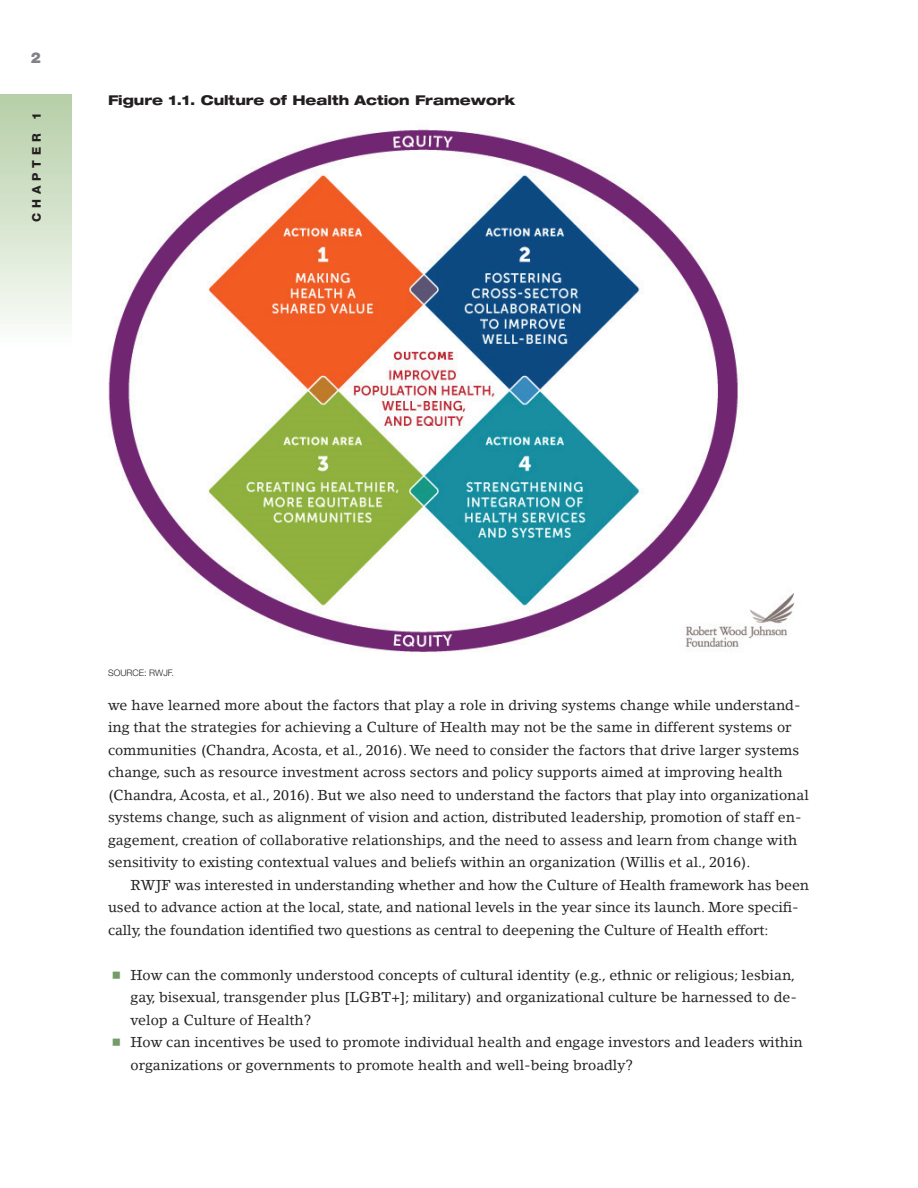
<style>
.page{position:relative;width:918px;height:1188px;background:#fff}
.page>*{position:absolute;margin:0;border:0;box-sizing:border-box;transform-origin:0 0}
.t1{font:900 15px "Helvetica Neue LT Std";color:#808285}
.t2{font:14.25px/22.5px "Lino Letter";color:#231f20}
.t3{font:800 expanded 13.5px "Helvetica Neue LT Std";color:#231f20}
.t4{font:800 12px "Helvetica Neue LT Std";letter-spacing:.4em;color:#231f20}
.t5{font:300 9px "Helvetica Neue LT Std";color:#231f20}
</style>
<div class="page">
<div style="left:0;top:95px;width:72px;height:252px;background:linear-gradient(to bottom,#b5cea6,#fbfdfb)"></div>
<img style="left:108px;top:129px;width:687px;height:523px">
<p class="t1" style="left:31px;top:49px;width:12px">2</p>
<p class="t4" style="left:29px;top:222px;width:111px;rotate:-90deg">CHAPTER 1</p>
<p class="t3" style="left:108px;top:91px;width:409px">Figure 1.1. Culture of Health Action Framework</p>
<p class="t5" style="left:108px;top:667px;width:68px">SOURCE: RWJF.</p>
<p class="t2" style="left:108px;top:693px;width:702px">we have learned more about the factors that play a role in driving systems change while understand&shy;ing that the strategies for achieving a Culture of Health may not be the same in different systems or communities (Chandra, Acosta, et al., 2016). We need to consider the factors that drive larger systems change, such as resource investment across sectors and policy supports aimed at improving health (Chandra, Acosta, et al., 2016). But we also need to understand the factors that play into organizational systems change, such as alignment of vision and action, distributed leadership, promotion of staff en&shy;gagement, creation of collaborative relationships, and the need to assess and learn from change with sensitivity to existing contextual values and beliefs within an organization (Willis et al., 2016).</p>
<p class="t2" style="left:108px;top:873px;width:703px;text-indent:23px">RWJF was interested in understanding whether and how the Culture of Health framework has been used to advance action at the local, state, and national levels in the year since its launch. More specifi&shy;cally, the foundation identified two questions as central to deepening the Culture of Health effort:</p>
<p class="t2" style="left:131px;top:963px;width:674px">How can the commonly understood concepts of cultural identity (e.g., ethnic or religious; lesbian, gay, bisexual, transgender plus [LGBT+]; military) and organizational culture be harnessed to de&shy;velop a Culture of Health?<br>How can incentives be used to promote individual health and engage investors and leaders within organizations or governments to promote health and well-being broadly?</p>
</div>
